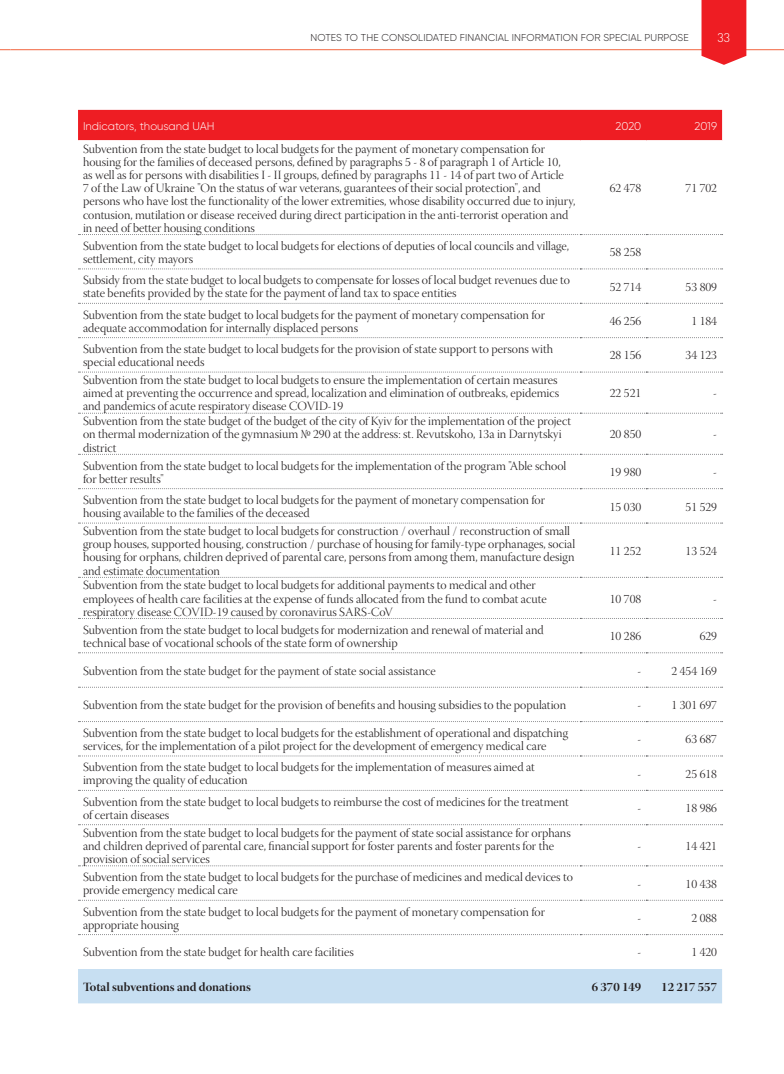
<style>
.page{position:relative;width:784px;height:1074px;background:#fff}
.page>*{position:absolute;margin:0;border:0;box-sizing:border-box;transform-origin:0 0}
.t1{font:12.5px/13.1px "Warnock Pro Light Disp";color:#231f20}
.t2{font:12.5px "Warnock Pro Bold Disp";color:#231f20}
.t3{font:300 12.5px "DIN Pro";color:#fff}
.t4{font:300 11.25px "Gilroy";color:#fff}
.t5{font:300 10px "Gilroy";letter-spacing:.01em;color:#231f20}
</style>
<div class="page">
<hr style="left:11px;top:49px;width:772px;height:1px;background:#f48465">
<svg style="left:701px;top:0;width:45px;height:65px;background:#ef2f34"></svg>
<div style="left:78px;top:110px;width:643px;height:30px;background:#ee1d23"></div>
<div style="left:78px;top:969px;width:643px;height:34px;background:#c7dff2"></div>
<svg style="left:78px;top:234px;width:644px;height:1px"></svg>
<svg style="left:78px;top:268px;width:644px;height:1px"></svg>
<svg style="left:78px;top:303px;width:644px;height:1px"></svg>
<svg style="left:78px;top:337px;width:644px;height:1px"></svg>
<svg style="left:78px;top:371px;width:644px;height:1px"></svg>
<svg style="left:78px;top:413px;width:644px;height:1px"></svg>
<svg style="left:78px;top:454px;width:644px;height:1px"></svg>
<svg style="left:78px;top:488px;width:644px;height:1px"></svg>
<svg style="left:78px;top:522px;width:644px;height:1px"></svg>
<svg style="left:78px;top:577px;width:644px;height:1px"></svg>
<svg style="left:78px;top:618px;width:644px;height:1px"></svg>
<svg style="left:78px;top:652px;width:644px;height:1px"></svg>
<svg style="left:78px;top:687px;width:644px;height:1px"></svg>
<svg style="left:78px;top:721px;width:644px;height:1px"></svg>
<svg style="left:78px;top:755px;width:644px;height:1px"></svg>
<svg style="left:78px;top:790px;width:644px;height:1px"></svg>
<svg style="left:78px;top:824px;width:644px;height:1px"></svg>
<svg style="left:78px;top:865px;width:644px;height:1px"></svg>
<svg style="left:78px;top:899px;width:644px;height:1px"></svg>
<svg style="left:78px;top:934px;width:644px;height:1px"></svg>
<p class="t5" style="left:310px;top:31px;width:379px">NOTES TO THE CONSOLIDATED FINANCIAL INFORMATION FOR SPECIAL PURPOSE</p>
<p class="t3" style="left:717px;top:29px;width:14px">33</p>
<p class="t4" style="left:83px;top:119px;width:133px">Indicators, thousand UAH</p>
<p class="t4" style="left:615px;top:119px;width:27px">2020</p>
<p class="t4" style="left:694px;top:119px;width:24px">2019</p>
<p class="t1" style="left:83px;top:143px;width:493px">Subvention from the state budget to local budgets for the payment of monetary compensation for housing for the families of deceased persons, defined by paragraphs 5 - 8 of paragraph 1 of Article 10,<br>as well as for persons with disabilities I - II groups, defined by paragraphs 11 - 14 of part two of Article<br>7 of the Law of Ukraine "On the status of war veterans, guarantees of their social protection", and persons who have lost the functionality of the lower extremities, whose disability occurred due to injury, contusion, mutilation or disease received during direct participation in the anti-terrorist operation and in need of better housing conditions</p>
<p class="t1" style="left:609px;top:183px;width:33px">62 478</p>
<p class="t1" style="left:685px;top:183px;width:33px">71 702</p>
<p class="t1" style="left:83px;top:240px;width:487px">Subvention from the state budget to local budgets for elections of deputies of local councils and village, settlement, city mayors</p>
<p class="t1" style="left:609px;top:247px;width:33px">58 258</p>
<p class="t1" style="left:83px;top:275px;width:488px">Subsidy from the state budget to local budgets to compensate for losses of local budget revenues due to state benefits provided by the state for the payment of land tax to space entities</p>
<p class="t1" style="left:609px;top:281px;width:33px">52 714</p>
<p class="t1" style="left:685px;top:281px;width:33px">53 809</p>
<p class="t1" style="left:83px;top:309px;width:463px">Subvention from the state budget to local budgets for the payment of monetary compensation for adequate accommodation for internally displaced persons</p>
<p class="t1" style="left:609px;top:316px;width:33px">46 256</p>
<p class="t1" style="left:691px;top:316px;width:27px">1 184</p>
<p class="t1" style="left:83px;top:343px;width:471px">Subvention from the state budget to local budgets for the provision of state support to persons with special educational needs</p>
<p class="t1" style="left:609px;top:350px;width:33px">28 156</p>
<p class="t1" style="left:685px;top:350px;width:33px">34 123</p>
<p class="t1" style="left:83px;top:375px;width:477px">Subvention from the state budget to local budgets to ensure the implementation of certain measures aimed at preventing the occurrence and spread, localization and elimination of outbreaks, epidemics and pandemics of acute respiratory disease COVID-19</p>
<p class="t1" style="left:609px;top:388px;width:33px">22 521</p>
<p class="t1" style="left:712px;top:388px;width:5px">-</p>
<p class="t1" style="left:83px;top:416px;width:489px">Subvention from the state budget of the budget of the city of Kyiv for the implementation of the project on thermal modernization of the gymnasium № 290 at the address: st. Revutskoho, 13a in Darnytskyi district</p>
<p class="t1" style="left:609px;top:429px;width:33px">20 850</p>
<p class="t1" style="left:712px;top:429px;width:5px">-</p>
<p class="t1" style="left:83px;top:460px;width:484px">Subvention from the state budget to local budgets for the implementation of the program "Able school for better results"</p>
<p class="t1" style="left:609px;top:467px;width:33px">19 980</p>
<p class="t1" style="left:712px;top:467px;width:5px">-</p>
<p class="t1" style="left:83px;top:494px;width:463px">Subvention from the state budget to local budgets for the payment of monetary compensation for housing available to the families of the deceased</p>
<p class="t1" style="left:609px;top:501px;width:33px">15 030</p>
<p class="t1" style="left:685px;top:501px;width:33px">51 529</p>
<p class="t1" style="left:83px;top:526px;width:493px">Subvention from the state budget to local budgets for construction / overhaul / reconstruction of small group houses, supported housing, construction / purchase of housing for family-type orphanages, social housing for orphans, children deprived of parental care, persons from among them, manufacture design and estimate documentation</p>
<p class="t1" style="left:609px;top:545px;width:33px">11 252</p>
<p class="t1" style="left:685px;top:545px;width:33px">13 524</p>
<p class="t1" style="left:83px;top:580px;width:465px">Subvention from the state budget to local budgets for additional payments to medical and other employees of health care facilities at the expense of funds allocated from the fund to combat acute respiratory disease COVID-19 caused by coronavirus SARS-CoV</p>
<p class="t1" style="left:609px;top:593px;width:33px">10 708</p>
<p class="t1" style="left:83px;top:624px;width:462px">Subvention from the state budget to local budgets for modernization and renewal of material and technical base of vocational schools of the state form of ownership</p>
<p class="t1" style="left:609px;top:631px;width:33px">10 286</p>
<p class="t1" style="left:699px;top:631px;width:19px">629</p>
<p class="t1" style="left:83px;top:665px;width:354px">Subvention from the state budget for the payment of state social assistance</p>
<p class="t1" style="left:671px;top:665px;width:47px">2 454 169</p>
<p class="t1" style="left:83px;top:699px;width:484px">Subvention from the state budget for the provision of benefits and housing subsidies to the population</p>
<p class="t1" style="left:637px;top:699px;width:5px">-</p>
<p class="t1" style="left:671px;top:699px;width:47px">1 301 697</p>
<p class="t1" style="left:83px;top:727px;width:486px">Subvention from the state budget to local budgets for the establishment of operational and dispatching services, for the implementation of a pilot project for the development of emergency medical care</p>
<p class="t1" style="left:637px;top:734px;width:5px">-</p>
<p class="t1" style="left:685px;top:734px;width:33px">63 687</p>
<p class="t1" style="left:83px;top:762px;width:453px">Subvention from the state budget to local budgets for the implementation of measures aimed at improving the quality of education</p>
<p class="t1" style="left:83px;top:796px;width:487px">Subvention from the state budget to local budgets to reimburse the cost of medicines for the treatment of certain diseases</p>
<p class="t1" style="left:83px;top:827px;width:489px">Subvention from the state budget to local budgets for the payment of state social assistance for orphans and children deprived of parental care, financial support for foster parents and foster parents for the provision of social services</p>
<p class="t1" style="left:637px;top:768px;width:5px">-</p>
<p class="t1" style="left:685px;top:768px;width:33px">25 618</p>
<p class="t1" style="left:637px;top:802px;width:5px">-</p>
<p class="t1" style="left:685px;top:802px;width:33px">18 986</p>
<p class="t1" style="left:637px;top:840px;width:5px">-</p>
<p class="t1" style="left:685px;top:840px;width:33px">14 421</p>
<p class="t1" style="left:83px;top:871px;width:491px">Subvention from the state budget to local budgets for the purchase of medicines and medical devices to provide emergency medical care</p>
<p class="t1" style="left:685px;top:878px;width:33px">10 438</p>
<p class="t1" style="left:83px;top:906px;width:463px">Subvention from the state budget to local budgets for the payment of monetary compensation for appropriate housing</p>
<p class="t1" style="left:637px;top:912px;width:5px">-</p>
<p class="t1" style="left:691px;top:912px;width:27px">2 088</p>
<p class="t1" style="left:83px;top:947px;width:272px">Subvention from the state budget for health care facilities</p>
<p class="t1" style="left:637px;top:947px;width:5px">-</p>
<p class="t1" style="left:691px;top:947px;width:27px">1 420</p>
<p class="t2" style="left:83px;top:979px;width:169px">Total subventions and donations</p>
<p class="t2" style="left:591px;top:979px;width:51px">6 370 149</p>
<p class="t2" style="left:661px;top:979px;width:57px">12 217 557</p>
</div>
